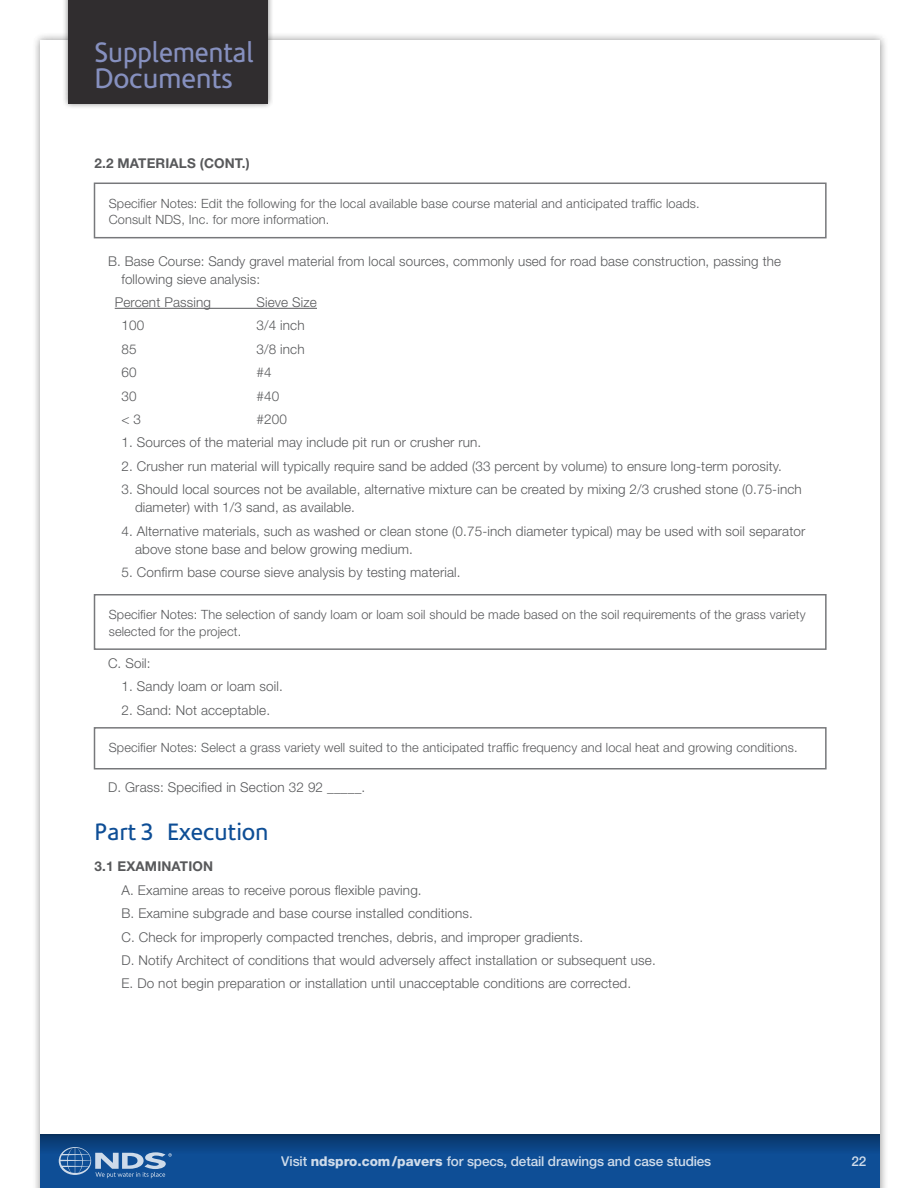
<style>
.page{position:relative;width:918px;height:1188px;background:#fff}
.page>*{position:absolute;margin:0;border:0;box-sizing:border-box;transform-origin:0 0}
.t1{font:28.5px/25.5px "Corisande";letter-spacing:-.01em;color:#8690bf;scale:.95 1}
.t2{font:24px "Corisande";letter-spacing:-.01em;color:#0e4e96}
.t3{font:300 13.5px/23.4px "Helvetica Neue LT";letter-spacing:.01em;color:#58595b}
.t4{font:500 13.5px "Helvetica Neue LT";letter-spacing:-.01em;color:#fff}
.t5{font:700 13.5px "Helvetica Neue LT";letter-spacing:.01em;color:#58595b}
.t6{font:300 12.75px/16.5px "Helvetica Neue LT";letter-spacing:.01em;color:#58595b}
.s1{font-weight:800}
</style>
<div class="page">
<div style="left:32px;top:32px;width:856px;height:1156px;background:#000;opacity:.5"></div>
<div style="left:40px;top:40px;width:840px;height:1148px;background:#fff"></div>
<div style="left:40px;top:1134px;width:840px;height:54px;background:#0e4e96"></div>
<div style="left:40px;top:1134px;width:840px;height:20px;background:linear-gradient(to bottom,#093464,#0d4b91)"></div>
<svg style="left:59px;top:1147px;width:113px;height:31px"></svg>
<div style="left:94px;top:183px;width:733px;height:55px;border:2px solid #77787b"></div>
<div style="left:94px;top:594px;width:733px;height:56px;border:2px solid #77787b"></div>
<div style="left:62px;top:0;width:212px;height:109px;background:#000;opacity:.5"></div>
<div style="left:69px;top:0;width:199px;height:103px;background:#302d2f"></div>
<hr style="left:115px;top:308px;width:202px;height:1px;background:#58595b">
<div style="left:94px;top:727px;width:733px;height:43px;border:2px solid #77787b"></div>
<h1 class="t1" style="left:94px;top:41px;width:169px">Supplemental<br>Documents</h1>
<p class="t5" style="left:94px;top:155px;width:157px">2.2 MATERIALS (CONT.)</p>
<p class="t6" style="left:109px;top:194px;width:592px">Specifier Notes: Edit the following for the local available base course material and anticipated traffic loads.<br>Consult NDS, Inc. for more information.</p>
<p class="t3" style="left:121px;top:251px;width:661px;line-height:18px;text-indent:-13px">B. Base Course: Sandy gravel material from local sources, commonly used for road base construction, passing the following sieve analysis:</p>
<p class="t3" style="left:115px;top:290px;width:98px">Percent Passing</p>
<p class="t3" style="left:256px;top:290px;width:62px">Sieve Size</p>
<p class="t3" style="left:122px;top:314px;width:24px">100</p>
<p class="t3" style="left:256px;top:314px;width:50px">3/4 inch</p>
<p class="t3" style="left:122px;top:337px;width:17px">85</p>
<p class="t3" style="left:256px;top:337px;width:50px">3/8 inch</p>
<p class="t3" style="left:122px;top:360px;width:17px">60</p>
<p class="t3" style="left:256px;top:360px;width:17px">#4</p>
<p class="t3" style="left:122px;top:384px;width:17px">30</p>
<p class="t3" style="left:256px;top:384px;width:24px">#40</p>
<p class="t3" style="left:122px;top:407px;width:21px">&lt; 3</p>
<p class="t3" style="left:256px;top:407px;width:32px">#200</p>
<p class="t3" style="left:122px;top:431px;width:361px">1. Sources of the material may include pit run or crusher run.</p>
<p class="t3" style="left:122px;top:454px;width:662px">2. Crusher run material will typically require sand be added (33 percent by volume) to ensure long-term porosity.</p>
<p class="t3" style="left:135px;top:480px;width:668px;line-height:18px;text-indent:-14px">3. Should local sources not be available, alternative mixture can be created by mixing 2/3 crushed stone (0.75-inch diameter) with 1/3 sand, as available.</p>
<p class="t3" style="left:135px;top:521px;width:672px;line-height:18px;text-indent:-14px">4. Alternative materials, such as washed or clean stone (0.75-inch diameter typical) may be used with soil separator above stone base and below growing medium.</p>
<p class="t3" style="left:122px;top:560px;width:341px">5. Confirm base course sieve analysis by testing material.</p>
<p class="t6" style="left:109px;top:606px;width:698px">Specifier Notes: The selection of sandy loam or loam soil should be made based on the soil requirements of the grass variety selected for the project.</p>
<p class="t3" style="left:108px;top:651px;width:44px">C. Soil:</p>
<p class="t3" style="left:122px;top:674px;width:163px">1. Sandy loam or loam soil.</p>
<p class="t3" style="left:122px;top:698px;width:150px">2. Sand: Not acceptable.</p>
<p class="t6" style="left:109px;top:739px;width:690px">Specifier Notes: Select a grass variety well suited to the anticipated traffic frequency and local heat and growing conditions.</p>
<p class="t3" style="left:108px;top:775px;width:259px">D. Grass: Specified in Section 32 92 _____.</p>
<h2 class="t2" style="left:94px;top:819px;width:175px">Part 3 Execution</h2>
<p class="t5" style="left:94px;top:858px;width:120px">3.1 EXAMINATION</p>
<p class="t3" style="left:122px;top:878px;width:536px">A. Examine areas to receive porous flexible paving.<br>B. Examine subgrade and base course installed conditions.<br>C. Check for improperly compacted trenches, debris, and improper gradients.<br>D. Notify Architect of conditions that would adversely affect installation or subsequent use.<br>E. Do not begin preparation or installation until unacceptable conditions are corrected.</p>
<p class="t4" style="left:281px;top:1153px;width:431px">Visit <span class="s1">ndspro.com/pavers</span> for specs, detail drawings and case studies</p>
<p class="t4" style="left:851px;top:1153px;width:17px">22</p>
</div>
